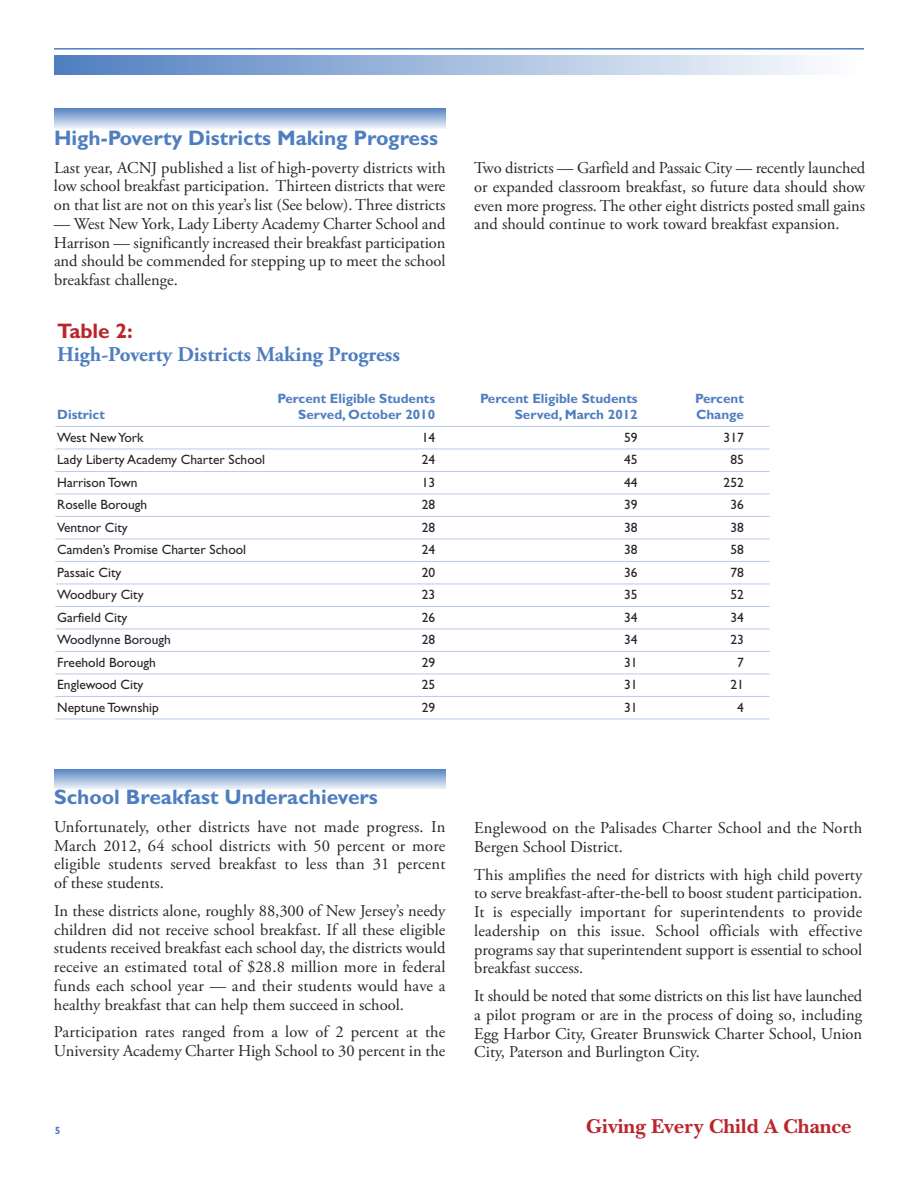
<style>
.page{position:relative;width:918px;height:1188px;background:#fff}
.page>*{position:absolute;margin:0;border:0;box-sizing:border-box;transform-origin:0 0}
.t1{font:700 21px "Gill Sans";color:#4f7ec0}
.t2{font:700 21px "Adobe Garamond Pro";color:#4f7ec0}
.t3{font:700 21px "New Baskerville";color:#bb262c}
.t4{font:700 21px "Gill Sans";letter-spacing:-.005em;color:#bb262c}
.t5{font:16.5px/18.8px "Adobe Garamond Pro";color:#272627;text-align:justify}
.t6{font:13.5px "Gill Sans";color:#272627}
.t7{font:700 13.5px "Gill Sans";color:#4f7ec0}
.t8{font:700 10.5px "Gill Sans";color:#4f7ec0}
</style>
<div class="page">
<img style="left:54px;top:56px;width:762px;height:18px">
<hr style="left:54px;top:48px;width:810px;height:2px;background:#4f7ec0">
<svg style="left:54px;top:109px;width:392px;height:19px;background:#a3bcde"></svg>
<hr style="left:55px;top:426px;width:715px;height:1px;background:#b9cbe6">
<hr style="left:55px;top:449px;width:715px;height:1px;background:#b9cbe6">
<hr style="left:55px;top:471px;width:715px;height:1px;background:#b9cbe6">
<hr style="left:55px;top:494px;width:715px;height:1px;background:#b9cbe6">
<hr style="left:55px;top:516px;width:715px;height:1px;background:#b9cbe6">
<hr style="left:55px;top:539px;width:715px;height:1px;background:#b9cbe6">
<hr style="left:55px;top:561px;width:715px;height:1px;background:#b9cbe6">
<hr style="left:55px;top:584px;width:715px;height:1px;background:#b9cbe6">
<hr style="left:55px;top:606px;width:715px;height:1px;background:#b9cbe6">
<hr style="left:55px;top:629px;width:715px;height:1px;background:#b9cbe6">
<hr style="left:55px;top:651px;width:715px;height:1px;background:#b9cbe6">
<hr style="left:55px;top:674px;width:715px;height:1px;background:#b9cbe6">
<hr style="left:55px;top:696px;width:715px;height:1px;background:#b9cbe6">
<hr style="left:55px;top:719px;width:715px;height:1px;background:#b9cbe6">
<svg style="left:54px;top:770px;width:392px;height:19px;background:#a5bdde"></svg>
<p class="t1" style="left:54px;top:130px;width:386px">High-Poverty Districts Making Progress</p>
<p class="t5" style="left:54px;top:160px;width:393px">Last year, ACNJ published a list of high-poverty districts with low school breakfast participation. Thirteen districts that were on that list are not on this year’s list (See below). Three districts</p>
<p class="t5" style="left:54px;top:216px;width:393px">— West New York, Lady Liberty Academy Charter School and Harrison — significantly increased their breakfast participation and should be commended for stepping up to meet the school breakfast challenge.</p>
<p class="t4" style="left:57px;top:323px;width:77px">Table 2:</p>
<p class="t2" style="left:57px;top:346px;width:344px">High-Poverty Districts Making Progress</p>
<p class="t7" style="left:278px;top:393px;width:159px">Percent Eligible Students</p>
<p class="t7" style="left:480px;top:393px;width:159px">Percent Eligible Students</p>
<p class="t7" style="left:695px;top:393px;width:50px">Percent</p>
<p class="t7" style="left:57px;top:410px;width:49px">District</p>
<p class="t7" style="left:298px;top:410px;width:138px">Served, October 2010</p>
<p class="t7" style="left:515px;top:410px;width:124px">Served, March 2012</p>
<p class="t7" style="left:696px;top:410px;width:49px">Change</p>
<p class="t6" style="left:57px;top:432px;width:88px">West NewYork</p>
<p class="t6" style="left:422px;top:432px;width:15px">14</p>
<p class="t6" style="left:624px;top:432px;width:15px">59</p>
<p class="t6" style="left:724px;top:432px;width:22px">317</p>
<p class="t6" style="left:57px;top:455px;width:210px">Lady Liberty Academy Charter School</p>
<p class="t6" style="left:422px;top:455px;width:15px">24</p>
<p class="t6" style="left:624px;top:455px;width:15px">45</p>
<p class="t6" style="left:730px;top:455px;width:15px">85</p>
<p class="t6" style="left:57px;top:477px;width:82px">Harrison Town</p>
<p class="t6" style="left:422px;top:477px;width:15px">13</p>
<p class="t6" style="left:624px;top:477px;width:15px">44</p>
<p class="t6" style="left:724px;top:477px;width:22px">252</p>
<p class="t6" style="left:57px;top:500px;width:92px">Roselle Borough</p>
<p class="t6" style="left:422px;top:500px;width:15px">28</p>
<p class="t6" style="left:624px;top:500px;width:15px">39</p>
<p class="t6" style="left:730px;top:500px;width:15px">36</p>
<p class="t6" style="left:57px;top:522px;width:72px">Ventnor City</p>
<p class="t6" style="left:422px;top:522px;width:15px">28</p>
<p class="t6" style="left:624px;top:522px;width:15px">38</p>
<p class="t6" style="left:730px;top:522px;width:15px">38</p>
<p class="t6" style="left:57px;top:545px;width:191px">Camden’s Promise Charter School</p>
<p class="t6" style="left:422px;top:545px;width:15px">24</p>
<p class="t6" style="left:624px;top:545px;width:15px">38</p>
<p class="t6" style="left:730px;top:545px;width:15px">58</p>
<p class="t6" style="left:57px;top:567px;width:66px">Passaic City</p>
<p class="t6" style="left:422px;top:567px;width:15px">20</p>
<p class="t6" style="left:624px;top:567px;width:15px">36</p>
<p class="t6" style="left:730px;top:567px;width:15px">78</p>
<p class="t6" style="left:57px;top:590px;width:88px">Woodbury City</p>
<p class="t6" style="left:422px;top:590px;width:15px">23</p>
<p class="t6" style="left:624px;top:590px;width:15px">35</p>
<p class="t6" style="left:730px;top:590px;width:15px">52</p>
<p class="t6" style="left:57px;top:612px;width:72px">Garfield City</p>
<p class="t6" style="left:422px;top:612px;width:15px">26</p>
<p class="t6" style="left:624px;top:612px;width:15px">34</p>
<p class="t6" style="left:730px;top:612px;width:15px">34</p>
<p class="t6" style="left:57px;top:635px;width:115px">Woodlynne Borough</p>
<p class="t6" style="left:422px;top:635px;width:15px">28</p>
<p class="t6" style="left:624px;top:635px;width:15px">34</p>
<p class="t6" style="left:730px;top:635px;width:15px">23</p>
<p class="t6" style="left:57px;top:657px;width:100px">Freehold Borough</p>
<p class="t6" style="left:422px;top:657px;width:15px">29</p>
<p class="t6" style="left:624px;top:657px;width:15px">31</p>
<p class="t6" style="left:737px;top:657px;width:8px">7</p>
<p class="t6" style="left:57px;top:680px;width:88px">Englewood City</p>
<p class="t6" style="left:422px;top:680px;width:15px">25</p>
<p class="t6" style="left:624px;top:680px;width:15px">31</p>
<p class="t6" style="left:730px;top:680px;width:15px">21</p>
<p class="t6" style="left:57px;top:702px;width:103px">Neptune Township</p>
<p class="t6" style="left:422px;top:702px;width:15px">29</p>
<p class="t6" style="left:624px;top:702px;width:15px">31</p>
<p class="t6" style="left:737px;top:702px;width:8px">4</p>
<p class="t5" style="left:474px;top:160px;width:392px">Two districts — Garfield and Passaic City — recently launched or expanded classroom breakfast, so future data should show even more progress. The other eight districts posted small gains and should continue to work toward breakfast expansion.</p>
<p class="t1" style="left:54px;top:789px;width:325px">School Breakfast Underachievers</p>
<p class="t5" style="left:54px;top:819px;width:393px">Unfortunately, other districts have not made progress. In March 2012, 64 school districts with 50 percent or more eligible students served breakfast to less than 31 percent of these students.</p>
<p class="t5" style="left:54px;top:903px;width:393px">In these districts alone, roughly 88,300 of New Jersey’s needy children did not receive school breakfast. If all these eligible students received breakfast each school day, the districts would receive an estimated total of $28.8 million more in federal funds each school year — and their students would have a healthy breakfast that can help them succeed in school.</p>
<p class="t5" style="left:54px;top:1024px;width:393px">Participation rates ranged from a low of 2 percent at the<br>University Academy Charter High School to 30 percent in the</p>
<p class="t5" style="left:474px;top:820px;width:389px">Englewood on the Palisades Charter School and the North<br>Bergen School District.</p>
<p class="t5" style="left:474px;top:866px;width:390px">This amplifies the need for districts with high child poverty to serve breakfast-after-the-bell to boost student participation.<br>It is especially important for superintendents to provide leadership on this issue. School officials with effective programs say that superintendent support is essential to school breakfast success.</p>
<p class="t5" style="left:474px;top:988px;width:390px">It should be noted that some districts on this list have launched a pilot program or are in the process of doing so, including Egg Harbor City, Greater Brunswick Charter School, Union City, Paterson and Burlington City.</p>
<p class="t8" style="left:55px;top:1126px;width:7px">5</p>
<p class="t3" style="left:586px;top:1114px;width:267px">Giving Every Child A Chance</p>
</div>
